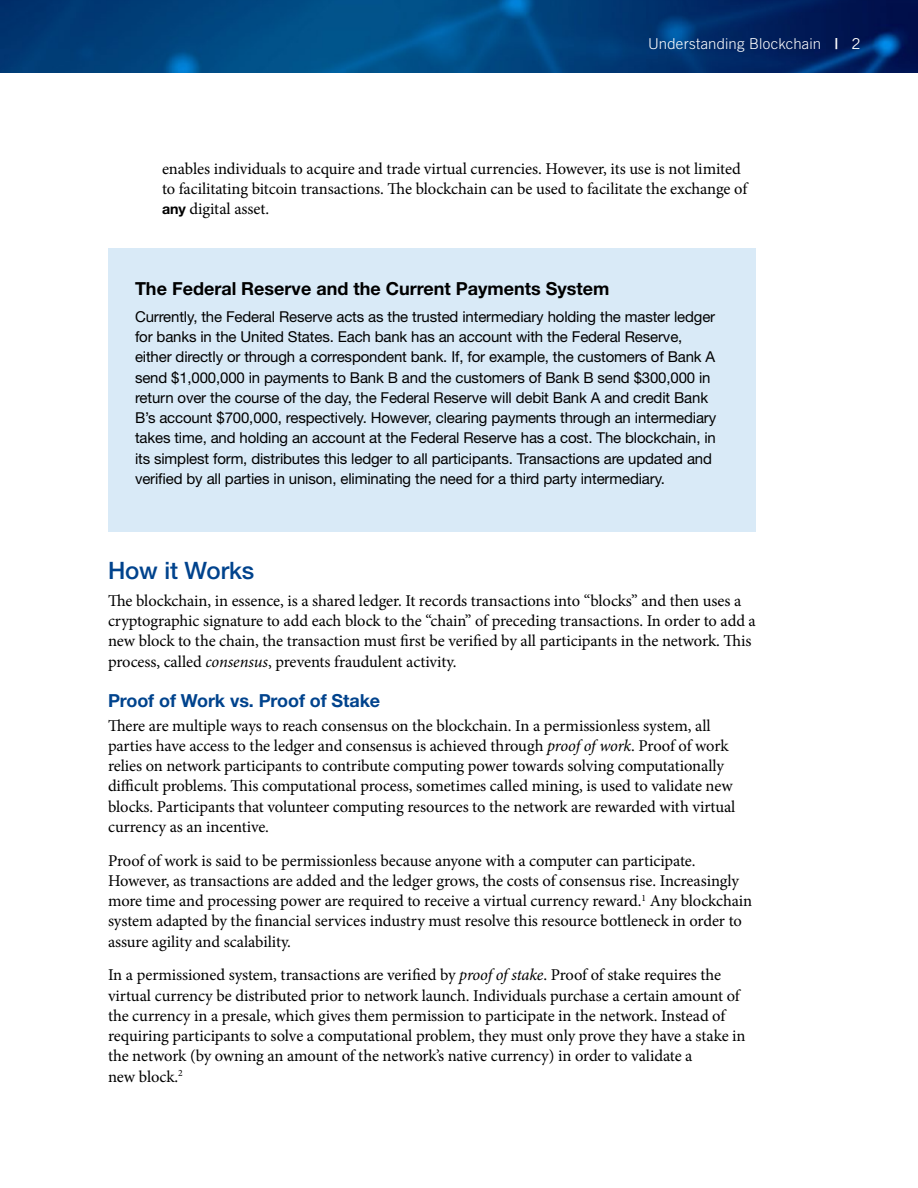
<style>
.page{position:relative;width:918px;height:1188px;background:#fff}
.page>*{position:absolute;margin:0;border:0;box-sizing:border-box;transform-origin:0 0}
.t1{font:500 24px "Helvetica Neue LT Std";letter-spacing:-.005em;color:#00438d}
.t2{font:700 18px "Helvetica Neue LT Std";color:#000}
.t3{font:700 18px "Helvetica Neue LT Std";letter-spacing:-.005em;color:#00438d}
.t4{font:16.5px/20.2px "Minion Pro";letter-spacing:-.005em;color:#000}
.t5{font:15px/20.2px "Helvetica Neue LT Std";letter-spacing:-.01em;color:#000}
.t6{font:300 15px "Trade Gothic LT Std";letter-spacing:.01em;color:#fff}
.s1{font-family:"Trade Gothic LT Std Bd 2";font-weight:400}
.s2{font-weight:400}
.s3{font-family:"Helvetica Neue LT Std";font-weight:700;font-size:14.25px}
.s4{font-style:italic}
</style>
<div class="page">
<img style="left:0;top:0;width:918px;height:73px">
<div style="left:108px;top:248px;width:648px;height:284px;background:#d9eaf7"></div>
<p class="t6" style="left:648px;top:35px;width:214px">Understanding Blockchain <span class="s1">|</span> <span class="s2">2</span></p>
<p class="t4" style="left:162px;top:159px;width:587px">enables individuals to acquire and trade virtual currencies. However, its use is not limited to facilitating bitcoin transactions. The blockchain can be used to facilitate the exchange of <span class="s3">any</span> digital asset.</p>
<p class="t2" style="left:135px;top:277px;width:476px">The Federal Reserve and the Current Payments System</p>
<p class="t5" style="left:135px;top:306px;width:583px">Currently, the Federal Reserve acts as the trusted intermediary holding the master ledger for banks in the United States. Each bank has an account with the Federal Reserve, either directly or through a correspondent bank. If, for example, the customers of Bank A send $1,000,000 in payments to Bank B and the customers of Bank B send $300,000 in return over the course of the day, the Federal Reserve will debit Bank A and credit Bank B’s account $700,000, respectively. However, clearing payments through an intermediary takes time, and holding an account at the Federal Reserve has a cost. The blockchain, in its simplest form, distributes this ledger to all participants. Transactions are updated and verified by all parties in unison, eliminating the need for a third party intermediary.</p>
<h1 class="t1" style="left:108px;top:556px;width:148px">How it Works</h1>
<p class="t4" style="left:108px;top:591px;width:649px">The blockchain, in essence, is a shared ledger. It records transactions into “blocks” and then uses a cryptographic signature to add each block to the “chain” of preceding transactions. In order to add a new block to the chain, the transaction must first be verified by all participants in the network. This process, called <span class="s4">consensus</span>, prevents fraudulent activity.</p>
<p class="t3" style="left:108px;top:690px;width:274px">Proof of Work vs. Proof of Stake</p>
<p class="t4" style="left:108px;top:715px;width:629px">There are multiple ways to reach consensus on the blockchain. In a permissionless system, all parties have access to the ledger and consensus is achieved through <span class="s4">proof of work</span>. Proof of work relies on network participants to contribute computing power towards solving computationally difficult problems. This computational process, sometimes called mining, is used to validate new blocks. Participants that volunteer computing resources to the network are rewarded with virtual currency as an incentive.</p>
<p class="t4" style="left:108px;top:850px;width:646px">Proof of work is said to be permissionless because anyone with a computer can participate.<br>However, as transactions are added and the ledger grows, the costs of consensus rise. Increasingly more time and processing power are required to receive a virtual currency reward.<sup>1</sup> Any blockchain system adapted by the financial services industry must resolve this resource bottleneck in order to assure agility and scalability.</p>
<p class="t4" style="left:108px;top:965px;width:639px">In a permissioned system, transactions are verified by <span class="s4">proof of stake</span>. Proof of stake requires the virtual currency be distributed prior to network launch. Individuals purchase a certain amount of the currency in a presale, which gives them permission to participate in the network. Instead of requiring participants to solve a computational problem, they must only prove they have a stake in the network (by owning an amount of the network’s native currency) in order to validate a<br>new block.<sup>2</sup></p>
</div>
